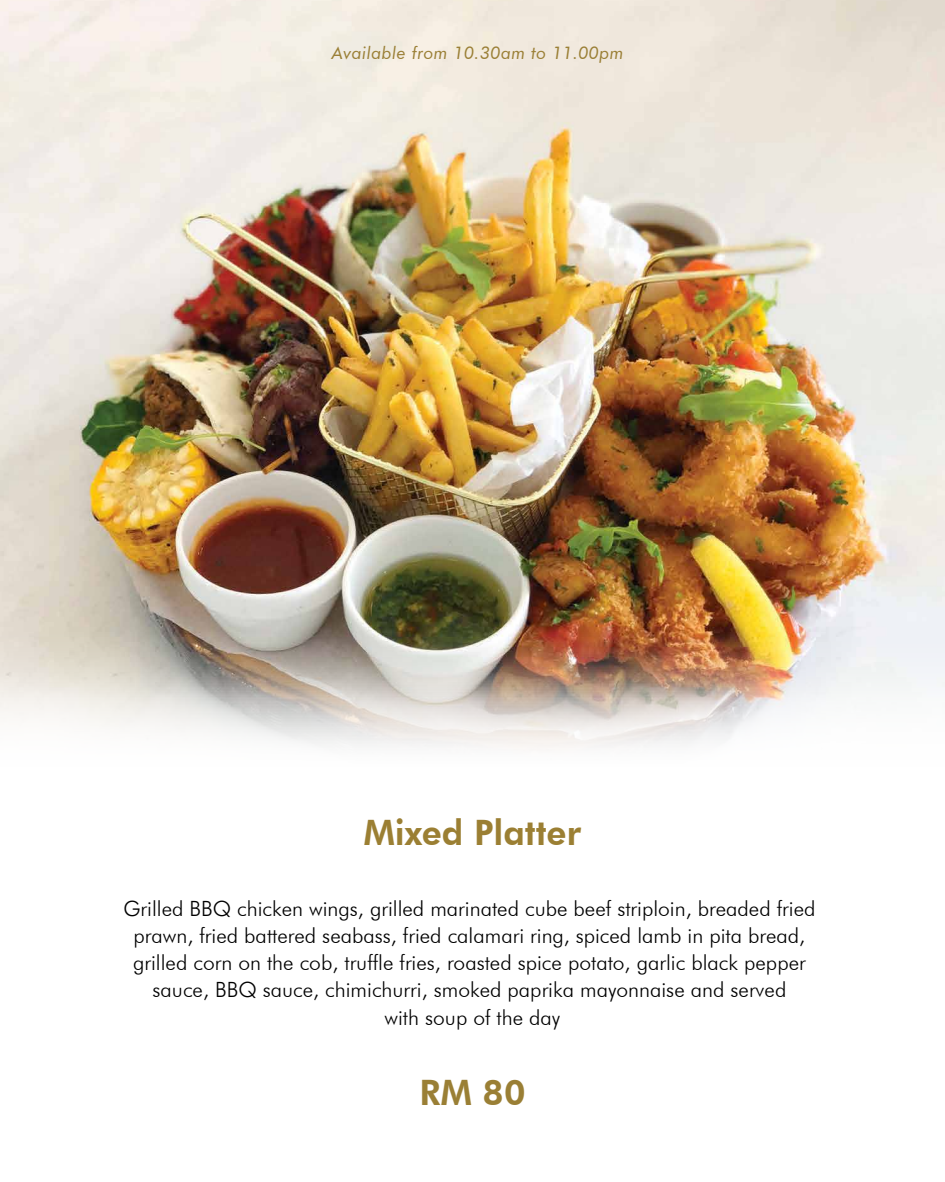
<style>
.page{position:relative;width:945px;height:1182px;background:#fff}
.page>*{position:absolute;margin:0;border:0;box-sizing:border-box;transform-origin:0 0}
.t1{font:800 35px "Futura BT";color:#9b7f33}
.t2{font:800 35px "Futura BT";color:#9a7f35}
.t3{font:300 21px/27.1px "Futura BT";color:#000;text-align:center}
.t4{font:italic 17.5px "Futura BT";letter-spacing:.025em;color:#9a7f35}
</style>
<div class="page">
<img style="left:0;top:0;width:945px;height:627px">
<img style="left:0;top:627px;width:945px;height:121px">
<p class="t4" style="left:332px;top:42px;width:293px">Available from 10.30am to 11.00pm</p>
<h1 class="t1" style="left:364px;top:811px;width:219px">Mixed Platter</h1>
<p class="t3" style="left:123px;top:894px;width:693px">Grilled BBQ chicken wings, grilled marinated cube beef striploin, breaded fried prawn, fried battered seabass, fried calamari ring, spiced lamb in pita bread, grilled corn on the cob, truffle fries, roasted spice potato, garlic black pepper sauce, BBQ sauce, chimichurri, smoked paprika mayonnaise and served<br>with soup of the day</p>
<h1 class="t2" style="left:420px;top:1070px;width:107px">RM 80</h1>
</div>
